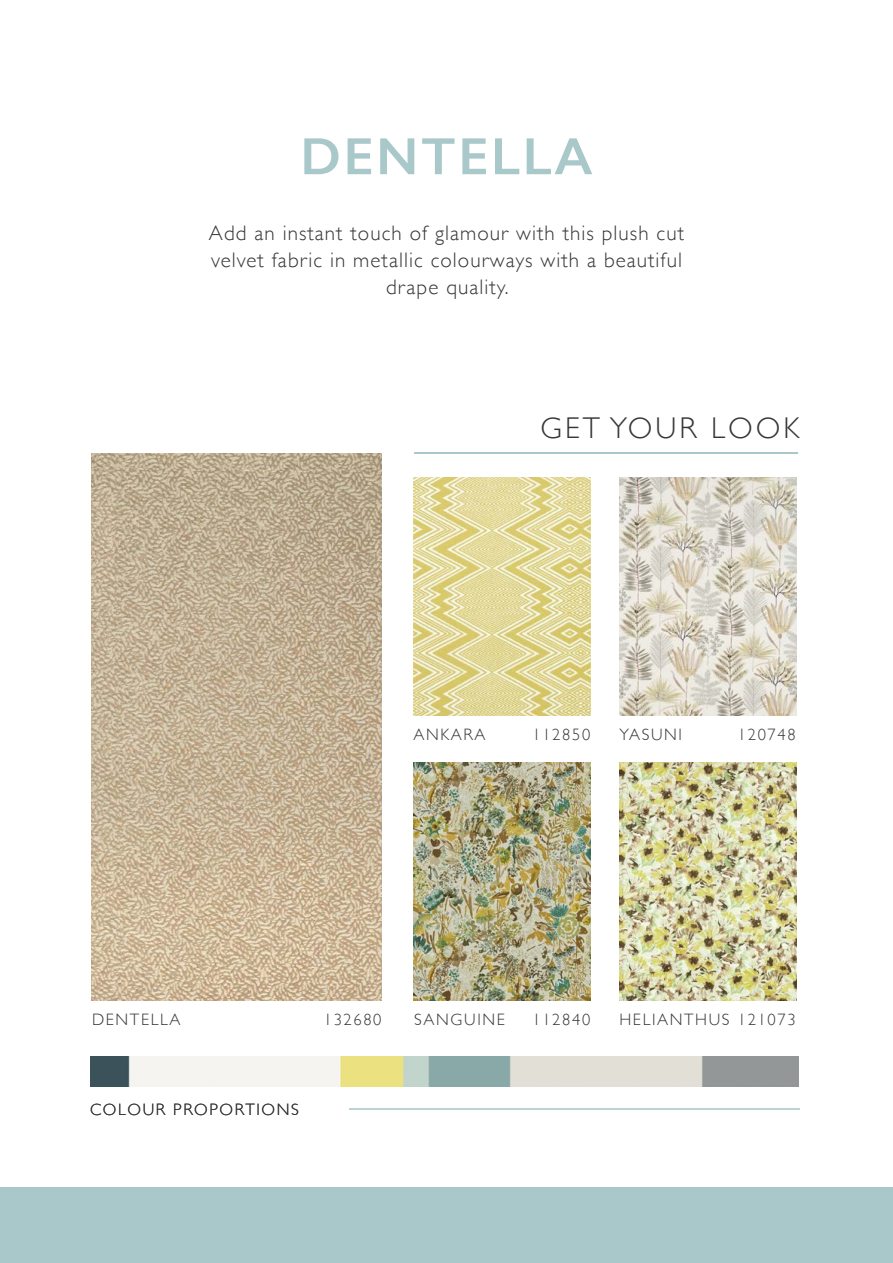
<style>
.page{position:relative;width:893px;height:1263px;background:#fff}
.page>*{position:absolute;margin:0;border:0;box-sizing:border-box;transform-origin:0 0}
.t1{font:600 52.5px "Gill Sans";letter-spacing:.05em;color:#a9c8c9}
.t2{font:300 30px "Gill Sans";letter-spacing:.1em;color:#373636}
.t3{font:300 21px/27px "Gill Sans";letter-spacing:.05em;color:#373636;text-align:center}
.t4{font:300 16.5px "Gill Sans";letter-spacing:.1em;color:#373636}
</style>
<div class="page">
<hr style="left:0;top:0;width:1px;height:1263px;background:#b5aeac">
<div style="left:0;top:1188px;width:893px;height:75px;background:#a9c8c9"></div>
<img style="left:92px;top:453px;width:289px;height:548px">
<img style="left:90px;top:1057px;width:708px;height:29px">
<hr style="left:349px;top:1109px;width:450px;height:1px;background:#bcd3d4">
<img style="left:413px;top:762px;width:177px;height:239px">
<img style="left:619px;top:762px;width:177px;height:239px">
<img style="left:413px;top:477px;width:177px;height:238px">
<img style="left:619px;top:477px;width:177px;height:238px">
<hr style="left:414px;top:452px;width:384px;height:1px;background:#a9c8c9">
<h1 class="t1" style="left:300px;top:138px;width:294px">DENTELLA</h1>
<p class="t3" style="left:209px;top:221px;width:477px">Add an instant touch of glamour with this plush cut velvet fabric in metallic colourways with a beautiful drape quality.</p>
<h2 class="t2" style="left:541px;top:415px;width:260px">GET YOUR LOOK</h2>
<p class="t4" style="left:413px;top:728px;width:74px">ANKARA</p>
<p class="t4" style="left:532px;top:728px;width:59px">112850</p>
<p class="t4" style="left:619px;top:728px;width:64px">YASUNI</p>
<p class="t4" style="left:738px;top:728px;width:59px">120748</p>
<p class="t4" style="left:92px;top:1013px;width:90px">DENTELLA</p>
<p class="t4" style="left:324px;top:1013px;width:59px">132680</p>
<p class="t4" style="left:90px;top:1102px;width:210px">COLOUR PROPORTIONS</p>
<p class="t4" style="left:414px;top:1013px;width:92px">SANGUINE</p>
<p class="t4" style="left:532px;top:1013px;width:59px">112840</p>
<p class="t4" style="left:738px;top:1013px;width:59px">121073</p>
<p class="t4" style="left:619px;top:1013px;width:112px">HELIANTHUS</p>
</div>
